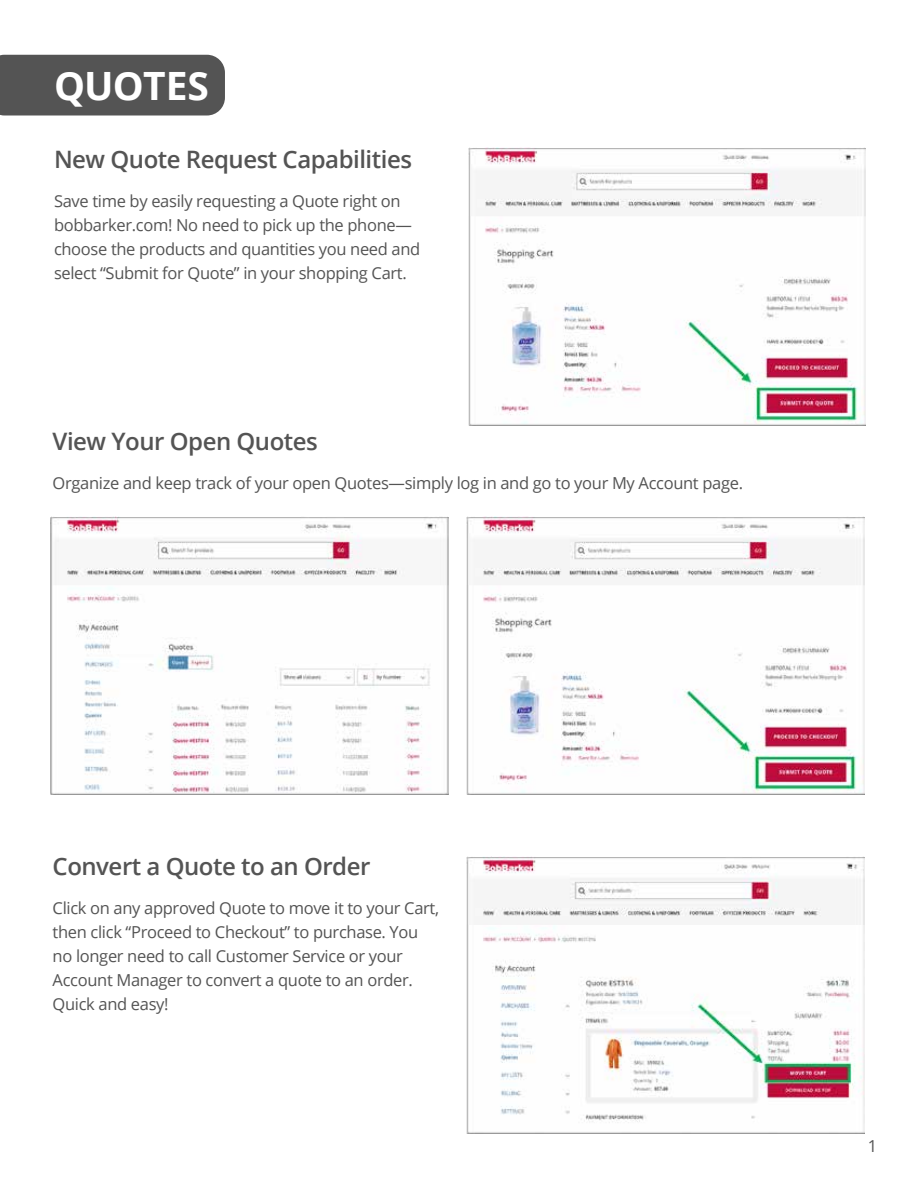
<style>
.page{position:relative;width:918px;height:1188px;background:#fff}
.page>*{position:absolute;margin:0;border:0;box-sizing:border-box;transform-origin:0 0}
.t1{font:700 39px "Open Sans";letter-spacing:-.02em;color:#fff}
.t2{font:600 24px "Open Sans";letter-spacing:-.02em;color:#545454}
.t3{font:16.5px/24px "Open Sans";letter-spacing:-.02em;color:#545454}
</style>
<div class="page">
<div style="left:0;top:55px;width:225px;height:61px;background:#545454"></div>
<img style="left:468px;top:148px;width:398px;height:278px">
<img style="left:466px;top:517px;width:398px;height:277px">
<img style="left:51px;top:517px;width:398px;height:277px">
<img style="left:466px;top:856px;width:398px;height:278px">
<h1 class="t1" style="left:54px;top:59px;width:157px">QUOTES</h1>
<h2 class="t2" style="left:54px;top:143px;width:360px">New Quote Request Capabilities</h2>
<p class="t3" style="left:54px;top:188px;width:368px">Save time by easily requesting a Quote right on bobbarker.com! No need to pick up the phone— choose the products and quantities you need and select “Submit for Quote” in your shopping Cart.</p>
<h2 class="t2" style="left:53px;top:425px;width:267px">View Your Open Quotes</h2>
<p class="t3" style="left:53px;top:471px;width:692px">Organize and keep track of your open Quotes—simply log in and go to your My Account page.</p>
<h2 class="t2" style="left:53px;top:850px;width:319px">Convert a Quote to an Order</h2>
<p class="t3" style="left:53px;top:895px;width:388px">Click on any approved Quote to move it to your Cart, then click “Proceed to Checkout” to purchase. You no longer need to call Customer Service or your Account Manager to convert a quote to an order.<br>Quick and easy!</p>
<p class="t3" style="left:868px;top:1133px;width:11px">1</p>
</div>
